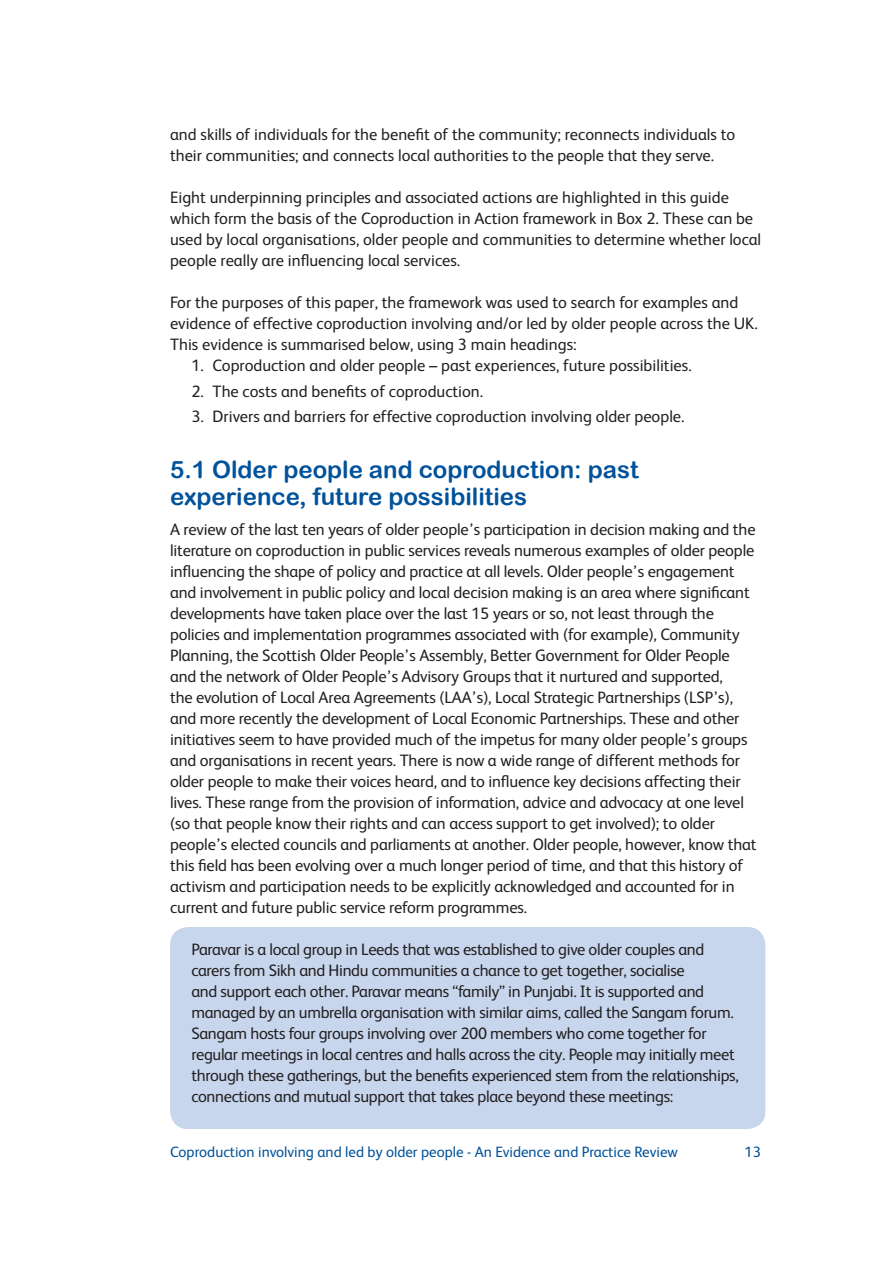
<style>
.page{position:relative;width:893px;height:1263px;background:#fff}
.page>*{position:absolute;margin:0;border:0;box-sizing:border-box;transform-origin:0 0}
.subheader{font:24px/27px "Arial Rounded MT Bold";color:#01529a}
.text{font:16.5px/21px "FS Albert";letter-spacing:-.01em;color:#231f20}
.boxtext{font:16.5px/21px "FS Albert";letter-spacing:-.02em;color:#231f20}
.bullets{font:16.5px "FS Albert";color:#231f20}
.t1{font:15px "FS Albert";color:#01529a}
</style>
<div class="page">
<div style="left:170px;top:927px;width:595px;height:202px;background:#c7d6ed;border-radius:18px"></div>
<p class="text" style="left:170px;top:123px;width:567px">and skills of individuals for the benefit of the community; reconnects individuals to their communities; and connects local authorities to the people that they serve.</p>
<p class="text" style="left:170px;top:186px;width:593px">Eight underpinning principles and associated actions are highlighted in this guide which form the basis of the Coproduction in Action framework in Box 2. These can be used by local organisations, older people and communities to determine whether local people really are influencing local services.</p>
<p class="text" style="left:170px;top:291px;width:589px">For the purposes of this paper, the framework was used to search for examples and evidence of effective coproduction involving and/or led by older people across the UK.<br>This evidence is summarised below, using 3 main headings:</p>
<p class="bullets" style="left:191px;top:355px;width:502px">1. Coproduction and older people – past experiences, future possibilities.</p>
<p class="bullets" style="left:191px;top:380px;width:293px">2. The costs and benefits of coproduction.</p>
<p class="bullets" style="left:191px;top:405px;width:495px">3. Drivers and barriers for effective coproduction involving older people.</p>
<p class="subheader" style="left:170px;top:456px;width:470px">5.1 Older people and coproduction: past experience, future possibilities</p>
<p class="text" style="left:170px;top:518px;width:588px">A review of the last ten years of older people’s participation in decision making and the literature on coproduction in public services reveals numerous examples of older people influencing the shape of policy and practice at all levels. Older people’s engagement and involvement in public policy and local decision making is an area where significant developments have taken place over the last 15 years or so, not least through the policies and implementation programmes associated with (for example), Community Planning, the Scottish Older People’s Assembly, Better Government for Older People and the network of Older People’s Advisory Groups that it nurtured and supported,<br>the evolution of Local Area Agreements (LAA’s), Local Strategic Partnerships (LSP’s), and more recently the development of Local Economic Partnerships. These and other initiatives seem to have provided much of the impetus for many older people’s groups and organisations in recent years. There is now a wide range of different methods for older people to make their voices heard, and to influence key decisions affecting their lives. These range from the provision of information, advice and advocacy at one level (so that people know their rights and can access support to get involved); to older people’s elected councils and parliaments at another. Older people, however, know that this field has been evolving over a much longer period of time, and that this history of activism and participation needs to be explicitly acknowledged and accounted for in current and future public service reform programmes.</p>
<p class="boxtext" style="left:191px;top:938px;width:549px">Paravar is a local group in Leeds that was established to give older couples and carers from Sikh and Hindu communities a chance to get together, socialise<br>and support each other. Paravar means “family” in Punjabi. It is supported and managed by an umbrella organisation with similar aims, called the Sangam forum.<br>Sangam hosts four groups involving over 200 members who come together for regular meetings in local centres and halls across the city. People may initially meet through these gatherings, but the benefits experienced stem from the relationships, connections and mutual support that takes place beyond these meetings:</p>
<p class="t1" style="left:170px;top:1141px;width:509px">Coproduction involving and led by older people - An Evidence and Practice Review</p>
<p class="t1" style="left:745px;top:1141px;width:18px">13</p>
</div>
